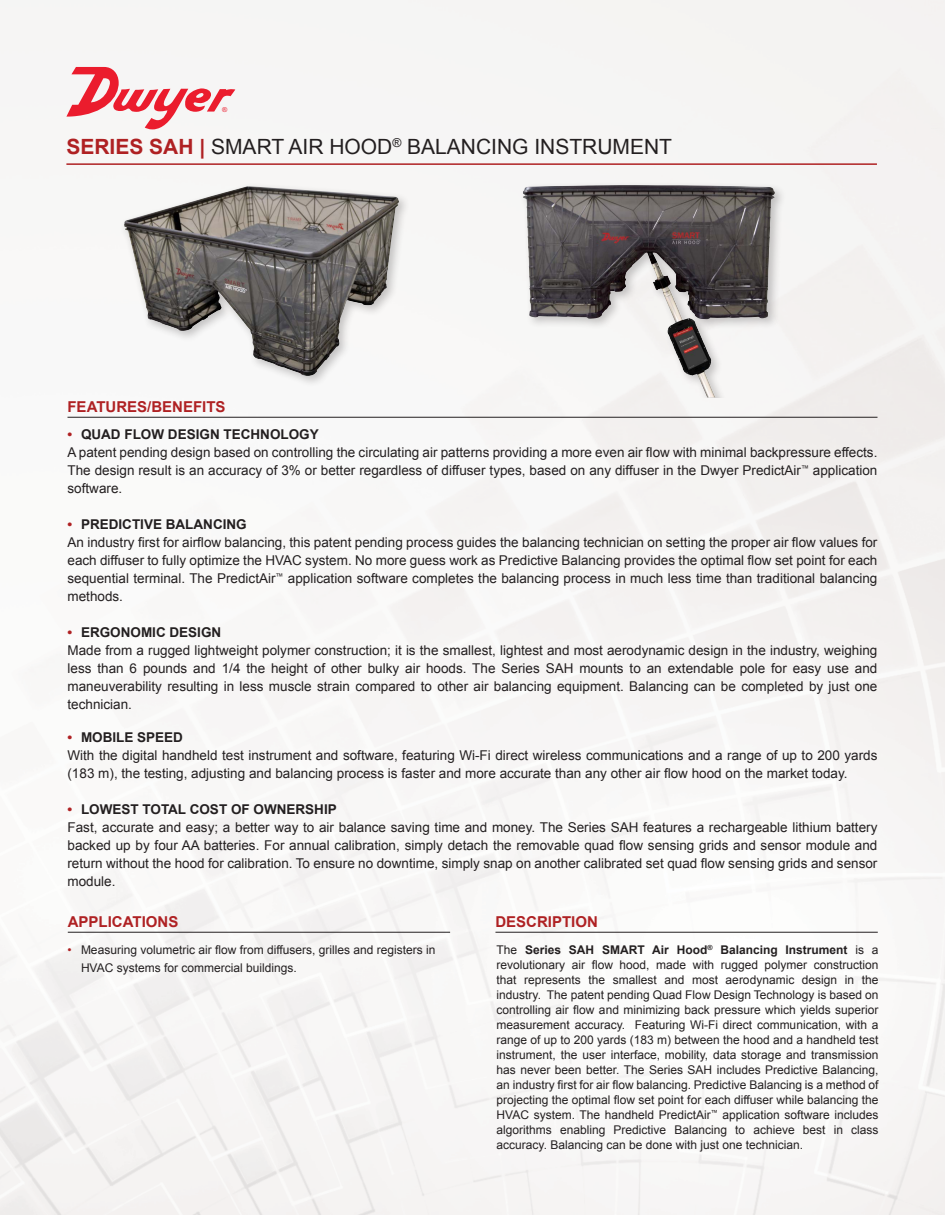
<style>
.page{position:relative;width:945px;height:1215px;background:#fff}
.page>*{position:absolute;margin:0;border:0;box-sizing:border-box;transform-origin:0 0}
.t1{font:21px "Arial";color:#231f20}
.t2{font:700 15px "Arial";color:#af2123}
.t3{font:13.5px/18px "Arial";color:#231f20;text-align:justify}
.t4{font:700 13.5px "Arial";color:#231f20}
.t5{font:12px/15px "Arial";color:#231f20;text-align:justify}
.s1{font-weight:700;color:#af2123}
.s2{color:#af2123}
.s3{font-weight:700}
</style>
<div class="page">
<hr style="left:68px;top:417px;width:810px;height:1px;background:#231f20">
<hr style="left:495px;top:932px;width:383px;height:1px;background:#231f20">
<hr style="left:68px;top:932px;width:382px;height:1px;background:#231f20">
<hr style="left:66px;top:163px;width:811px;height:2px;background:#af2123">
<div style="left:120px;top:182px;width:290px;height:206px;background:#231f20;opacity:.25"></div>
<img style="left:124px;top:187px;width:205px;height:189px">
<div style="left:519px;top:181px;width:267px;height:216px;background:#231f20;opacity:.25"></div>
<img style="left:523px;top:185px;width:121px;height:134px">
<svg style="left:66px;top:67px;width:169px;height:62px"></svg>
<p class="t1" style="left:66px;top:133px;width:607px"><span class="s1">SERIES SAH |</span> SMART AIR HOOD<sup>®</sup> BALANCING INSTRUMENT</p>
<p class="t2" style="left:68px;top:397px;width:160px">FEATURES/BENEFITS</p>
<p class="t4" style="left:68px;top:425px;width:253px"><span class="s2">•</span> QUAD FLOW DESIGN TECHNOLOGY</p>
<p class="t3" style="left:68px;top:444px;width:811px">A patent pending design based on controlling the circulating air patterns providing a more even air flow with minimal backpressure effects.<br>The design result is an accuracy of 3% or better regardless of diffuser types, based on any diffuser in the Dwyer PredictAir<sup>™</sup> application software.</p>
<p class="t4" style="left:68px;top:515px;width:181px"><span class="s2">•</span> PREDICTIVE BALANCING</p>
<p class="t3" style="left:68px;top:534px;width:811px">An industry first for airflow balancing, this patent pending process guides the balancing technician on setting the proper air flow values for each diffuser to fully optimize the HVAC system. No more guess work as Predictive Balancing provides the optimal flow set point for each sequential terminal. The PredictAir<sup>™</sup> application software completes the balancing process in much less time than traditional balancing methods.</p>
<p class="t4" style="left:68px;top:623px;width:155px"><span class="s2">•</span> ERGONOMIC DESIGN</p>
<p class="t3" style="left:68px;top:642px;width:811px">Made from a rugged lightweight polymer construction; it is the smallest, lightest and most aerodynamic design in the industry, weighing less than 6 pounds and 1/4 the height of other bulky air hoods. The Series SAH mounts to an extendable pole for easy use and maneuverability resulting in less muscle strain compared to other air balancing equipment. Balancing can be completed by just one technician.</p>
<p class="t4" style="left:68px;top:728px;width:117px"><span class="s2">•</span> MOBILE SPEED</p>
<p class="t3" style="left:68px;top:747px;width:811px">With the digital handheld test instrument and software, featuring Wi-Fi direct wireless communications and a range of up to 200 yards (183 m), the testing, adjusting and balancing process is faster and more accurate than any other air flow hood on the market today.</p>
<p class="t4" style="left:68px;top:800px;width:271px"><span class="s2">•</span> LOWEST TOTAL COST OF OWNERSHIP</p>
<p class="t3" style="left:68px;top:819px;width:811px">Fast, accurate and easy; a better way to air balance saving time and money. The Series SAH features a rechargeable lithium battery backed up by four AA batteries. For annual calibration, simply detach the removable quad flow sensing grids and sensor module and return without the hood for calibration. To ensure no downtime, simply snap on another calibrated set quad flow sensing grids and sensor module.</p>
<p class="t2" style="left:68px;top:912px;width:112px">APPLICATIONS</p>
<p class="t2" style="left:495px;top:912px;width:104px">DESCRIPTION</p>
<p class="t5" style="left:68px;top:942px;width:370px"><span class="s2">•</span> Measuring volumetric air flow from diffusers, grilles and registers in</p>
<p class="t5" style="left:81px;top:960px;width:217px">HVAC systems for commercial buildings.</p>
<p class="t5" style="left:497px;top:942px;width:384px">The <span class="s3">Series SAH SMART Air Hood</span><sup>®</sup> <span class="s3">Balancing Instrument</span> is a revolutionary air flow hood, made with rugged polymer construction that represents the smallest and most aerodynamic design in the industry. The patent pending Quad Flow Design Technology is based on controlling air flow and minimizing back pressure which yields superior measurement accuracy. Featuring Wi-Fi direct communication, with a range of up to 200 yards (183 m) between the hood and a handheld test instrument, the user interface, mobility, data storage and transmission has never been better. The Series SAH includes Predictive Balancing, an industry first for air flow balancing. Predictive Balancing is a method of projecting the optimal flow set point for each diffuser while balancing the HVAC system. The handheld PredictAir<sup>™</sup> application software includes algorithms enabling Predictive Balancing to achieve best in class accuracy. Balancing can be done with just one technician.</p>
</div>
